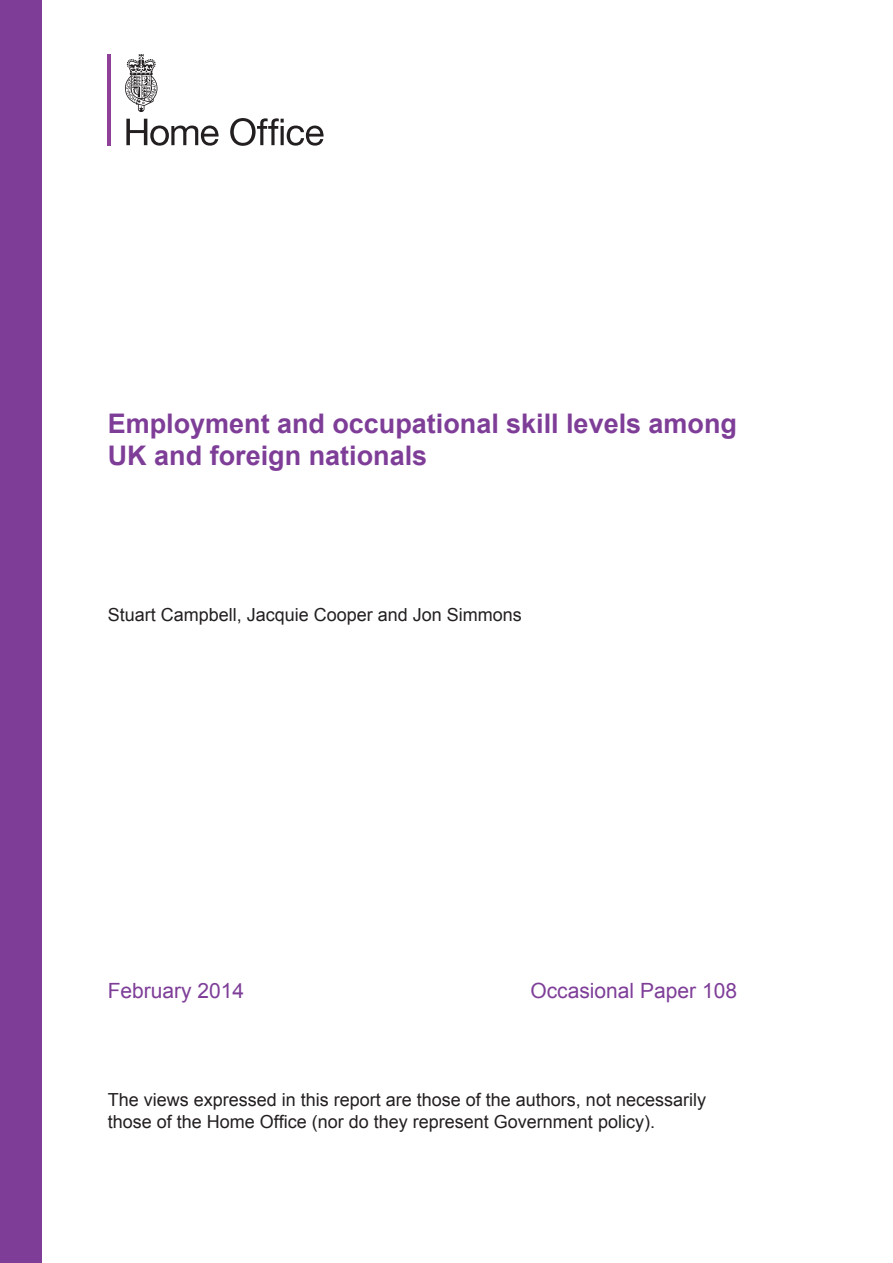
<style>
.page{position:relative;width:893px;height:1263px;background:#fff}
.page>*{position:absolute;margin:0;border:0;box-sizing:border-box;transform-origin:0 0}
.t1{font:700 27px/32.4px "Arial";color:#7e3e98}
.t2{font:21px "Arial";color:#7e3e98}
.t3{font:18px/21.6px "Arial";color:#231f20}
</style>
<div class="page">
<div style="left:0;top:0;width:42px;height:1263px;background:#7e3e98"></div>
<hr style="left:108px;top:54px;width:3px;height:91px;background:#8f4198">
<svg style="left:126px;top:119px;width:93px;height:27px"></svg>
<svg style="left:230px;top:118px;width:94px;height:28px"></svg>
<svg style="left:125px;top:54px;width:32px;height:58px"></svg>
<h1 class="t1" style="left:108px;top:408px;width:631px">Employment and occupational skill levels among<br>UK and foreign nationals</h1>
<p class="t3" style="left:108px;top:604px;width:416px">Stuart Campbell, Jacquie Cooper and Jon Simmons</p>
<p class="t2" style="left:108px;top:978px;width:138px">February 2014</p>
<p class="t2" style="left:530px;top:978px;width:208px">Occasional Paper 108</p>
<p class="t3" style="left:108px;top:1089px;width:600px">The views expressed in this report are those of the authors, not necessarily those of the Home Office (nor do they represent Government policy).</p>
</div>
